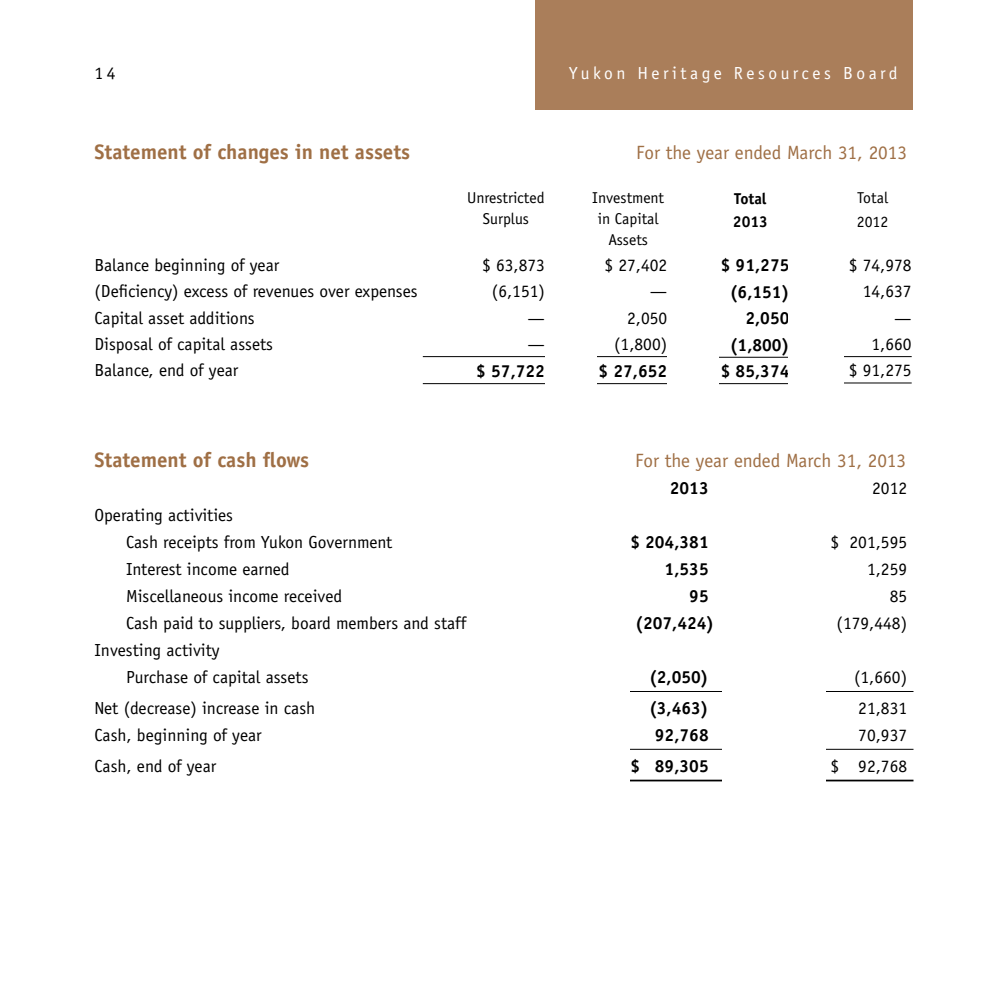
<style>
.page{position:relative;width:1008px;height:1008px;background:#fff}
.page>*{position:absolute;margin:0;border:0;box-sizing:border-box;transform-origin:0 0}
.t1{font:700 21px "Officina Sans";color:#9f6f45}
.t2{font:19.25px "Officina Sans";color:#9f6f45}
.t3{font:17.5px/26.9px "Officina Sans";color:#000}
.t4{font:700 17.5px "Officina Sans";color:#000}
.t5{font:17.5px "Officina Sans";letter-spacing:.2em;color:#fff}
.t6{font:15.75px/21px "Officina Sans";color:#000;text-align:center}
.t7{font:700 15.75px/23.4px "Officina Sans";color:#000}
</style>
<div class="page">
<hr style="left:630px;top:691px;width:284px;height:1px;background:#000">
<hr style="left:630px;top:749px;width:284px;height:1px;background:#000">
<hr style="left:630px;top:780px;width:284px;height:1px;background:#000">
<hr style="left:423px;top:356px;width:122px;height:1px;background:#000">
<hr style="left:545px;top:356px;width:122px;height:1px;background:#000">
<hr style="left:667px;top:357px;width:122px;height:1px;background:#000">
<hr style="left:789px;top:356px;width:123px;height:1px;background:#000">
<hr style="left:423px;top:383px;width:122px;height:1px;background:#000">
<hr style="left:545px;top:383px;width:122px;height:1px;background:#000">
<hr style="left:667px;top:383px;width:122px;height:1px;background:#000">
<hr style="left:789px;top:383px;width:123px;height:1px;background:#000">
<div style="left:789px;top:250px;width:55px;height:143px;background:#fff"></div>
<div style="left:667px;top:250px;width:52px;height:143px;background:#fff"></div>
<div style="left:545px;top:250px;width:52px;height:143px;background:#fff"></div>
<div style="left:722px;top:477px;width:104px;height:319px;background:#fff"></div>
<div style="left:536px;top:0;width:378px;height:110px;background:#aa7e5a"></div>
<p class="t3" style="left:94px;top:60px;width:22px">14</p>
<p class="t5" style="left:569px;top:63px;width:330px">Yukon Heritage Resources Board</p>
<p class="t1" style="left:94px;top:139px;width:317px">Statement of changes in net assets</p>
<p class="t2" style="left:636px;top:141px;width:272px">For the year ended March 31, 2013</p>
<p class="t6" style="left:467px;top:187px;width:79px">Unrestricted<br>Surplus</p>
<p class="t6" style="left:592px;top:187px;width:73px">Investment in Capital<br>Assets</p>
<p class="t7" style="left:733px;top:186px;width:37px">Total<br>2013</p>
<p class="t6" style="left:857px;top:186px;width:33px;line-height:23.4px;text-align:left">Total<br>2012</p>
<p class="t3" style="left:95px;top:251px;width:186px">Balance beginning of year</p>
<p class="t3" style="left:482px;top:251px;width:64px">$ 63,873</p>
<p class="t3" style="left:604px;top:251px;width:64px">$ 27,402</p>
<p class="t4" style="left:721px;top:255px;width:70px">$ 91,275</p>
<p class="t3" style="left:849px;top:251px;width:64px">$ 74,978</p>
<p class="t3" style="left:95px;top:278px;width:325px">(Deficiency) excess of revenues over expenses</p>
<p class="t3" style="left:492px;top:278px;width:55px">(6,151)</p>
<p class="t3" style="left:650px;top:278px;width:19px">—</p>
<p class="t4" style="left:730px;top:281px;width:61px">(6,151)</p>
<p class="t3" style="left:863px;top:278px;width:50px">14,637</p>
<p class="t3" style="left:95px;top:304px;width:162px">Capital asset additions</p>
<p class="t3" style="left:528px;top:304px;width:19px">—</p>
<p class="t3" style="left:627px;top:304px;width:42px">2,050</p>
<p class="t4" style="left:745px;top:307px;width:46px">2,050</p>
<p class="t3" style="left:894px;top:304px;width:19px">—</p>
<p class="t3" style="left:95px;top:331px;width:180px">Disposal of capital assets</p>
<p class="t3" style="left:528px;top:331px;width:19px">—</p>
<p class="t3" style="left:614px;top:331px;width:55px">(1,800)</p>
<p class="t4" style="left:730px;top:334px;width:61px">(1,800)</p>
<p class="t3" style="left:872px;top:331px;width:42px">1,660</p>
<p class="t3" style="left:94px;top:357px;width:145px">Balance, end of year</p>
<p class="t4" style="left:476px;top:360px;width:70px">$ 57,722</p>
<p class="t4" style="left:599px;top:360px;width:70px">$ 27,652</p>
<p class="t4" style="left:721px;top:360px;width:70px">$ 85,374</p>
<p class="t3" style="left:849px;top:357px;width:64px">$ 91,275</p>
<p class="t1" style="left:95px;top:447px;width:216px">Statement of cash flows</p>
<p class="t2" style="left:635px;top:450px;width:272px">For the year ended March 31, 2013</p>
<p class="t4" style="left:670px;top:477px;width:40px">2013</p>
<p class="t3" style="left:872px;top:475px;width:36px">2012</p>
<p class="t3" style="left:126px;top:502px;width:268px;text-indent:-32px">Operating activities<br>Cash receipts from Yukon Government</p>
<p class="t4" style="left:630px;top:532px;width:80px">$ 204,381</p>
<p class="t3" style="left:830px;top:529px;width:78px">$ 201,595</p>
<p class="t3" style="left:126px;top:556px;width:165px">Interest income earned</p>
<p class="t4" style="left:665px;top:559px;width:46px">1,535</p>
<p class="t3" style="left:867px;top:556px;width:42px">1,259</p>
<p class="t3" style="left:126px;top:583px;width:218px">Miscellaneous income received</p>
<p class="t4" style="left:689px;top:586px;width:21px">95</p>
<p class="t3" style="left:890px;top:583px;width:19px">85</p>
<p class="t3" style="left:126px;top:610px;width:342px">Cash paid to suppliers, board members and staff</p>
<p class="t4" style="left:635px;top:613px;width:81px">(207,424)</p>
<p class="t3" style="left:837px;top:610px;width:72px">(179,448)</p>
<p class="t3" style="left:126px;top:637px;width:184px;text-indent:-32px">Investing activity<br>Purchase of capital assets</p>
<p class="t4" style="left:649px;top:667px;width:61px">(2,050)</p>
<p class="t3" style="left:854px;top:664px;width:55px">(1,660)</p>
<p class="t3" style="left:95px;top:695px;width:222px">Net (decrease) increase in cash</p>
<p class="t4" style="left:649px;top:697px;width:61px">(3,463)</p>
<p class="t3" style="left:858px;top:695px;width:50px">21,831</p>
<p class="t3" style="left:95px;top:722px;width:169px">Cash, beginning of year</p>
<p class="t4" style="left:655px;top:724px;width:55px">92,768</p>
<p class="t3" style="left:858px;top:722px;width:50px">70,937</p>
<p class="t3" style="left:95px;top:753px;width:123px">Cash, end of year</p>
<p class="t4" style="left:630px;top:755px;width:80px">$ 89,305</p>
<p class="t3" style="left:830px;top:753px;width:78px">$ 92,768</p>
</div>
